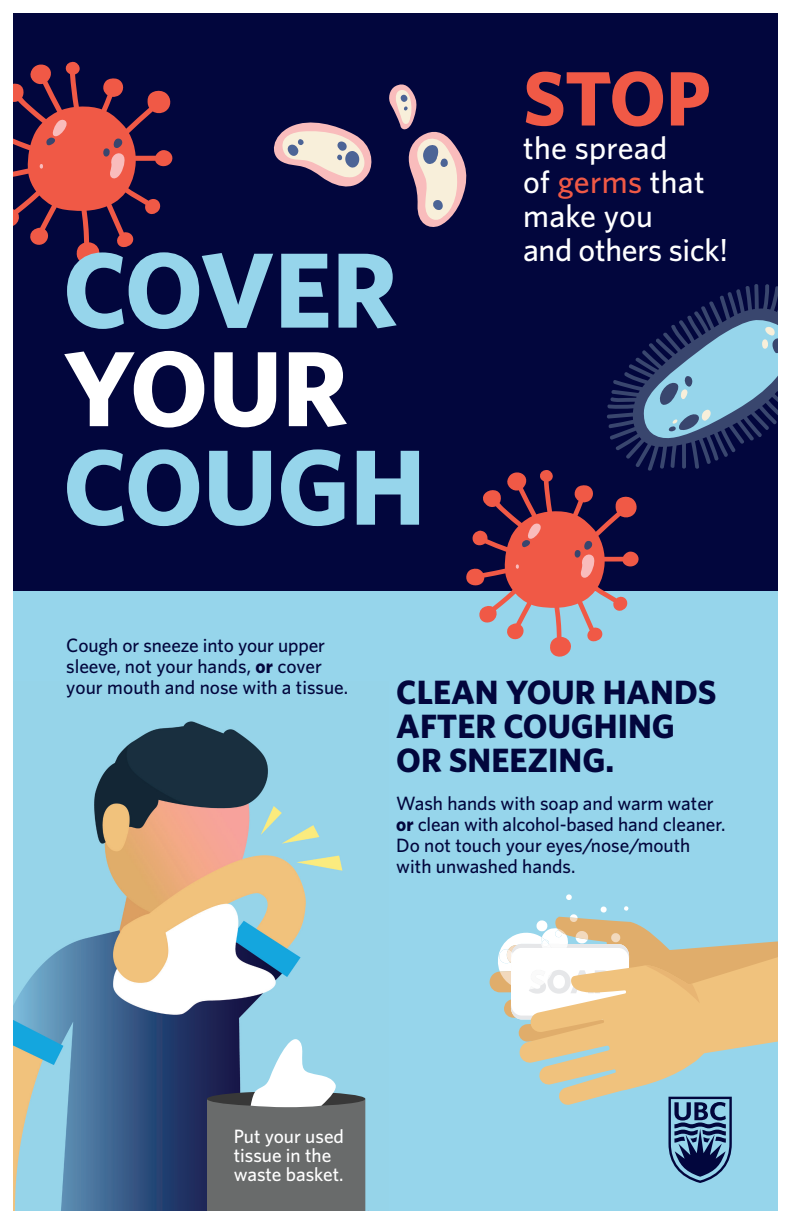
<style>
.page{position:relative;width:792px;height:1224px;background:#fff}
.page>*{position:absolute;margin:0;border:0;box-sizing:border-box;transform-origin:0 0}
.t1{font:700 107.1px "Whitney";color:#96d5eb}
.t2{font:700 107.1px "Whitney";color:#fff}
.t3{font:700 77.2px "Whitney";color:#f05946}
.t4{font:700 33.8px/33.8px "Whitney";color:#02063d}
.t5{font:500 31.8px/33.8px "Whitney";letter-spacing:.01em;color:#fff}
.t6{font:500 19.3px/21.2px "Whitney";color:#02063d}
.t7{font:500 19.3px/19.3px "Whitney";color:#fff}
.s1{color:#f05946}
.s2{font-weight:700}
</style>
<div class="page">
<div style="left:0;top:563px;width:792px;height:661px;background:#96d5eb"></div>
<img style="left:13px;top:721px;width:330px;height:490px">
<div style="left:0;top:0;width:792px;height:590px;background:#02063d"></div>
<svg style="left:13px;top:62px;width:160px;height:202px"></svg>
<svg style="left:389px;top:84px;width:78px;height:143px"></svg>
<svg style="left:273px;top:122px;width:99px;height:65px"></svg>
<svg style="left:207px;top:1035px;width:162px;height:177px"></svg>
<div style="left:0;top:0;width:792px;height:13px;background:#fff"></div>
<div style="left:0;top:1212px;width:792px;height:12px;background:#fff"></div>
<div style="left:0;top:0;width:13px;height:1224px;background:#fff"></div>
<svg style="left:668px;top:1106px;width:64px;height:77px"></svg>
<svg style="left:465px;top:283px;width:314px;height:376px"></svg>
<svg style="left:566px;top:894px;width:6px;height:6px"></svg>
<svg style="left:519px;top:1042px;width:260px;height:64px"></svg>
<svg style="left:489px;top:906px;width:290px;height:136px"></svg>
<div style="left:779px;top:0;width:13px;height:1224px;background:#fff"></div>
<p class="t1" style="left:63px;top:219px;width:336px">COVER</p>
<p class="t2" style="left:63px;top:317px;width:287px">YOUR</p>
<p class="t1" style="left:63px;top:416px;width:364px">COUGH</p>
<p class="t3" style="left:523px;top:47px;width:189px">STOP</p>
<p class="t5" style="left:523px;top:131px;width:207px">the spread<br>of <span class="s1">germs</span> that make you<br>and others sick!</p>
<p class="t6" style="left:66px;top:634px;width:283px">Cough or sneeze into your upper sleeve, not your hands, <span class="s2">or</span> cover your mouth and nose with a tissue.</p>
<p class="t4" style="left:396px;top:675px;width:322px">CLEAN YOUR HANDS<br>AFTER COUGHING<br>OR SNEEZING.</p>
<p class="t6" style="left:396px;top:792px;width:319px">Wash hands with soap and warm water</p>
<p class="t6" style="left:396px;top:813px;width:331px"><span class="s2">or</span> clean with alcohol-based hand cleaner.</p>
<p class="t6" style="left:396px;top:835px;width:296px">Do not touch your eyes/nose/mouth with unwashed hands.</p>
<p class="t7" style="left:234px;top:1126px;width:112px">Put your used tissue in the waste basket.</p>
</div>
